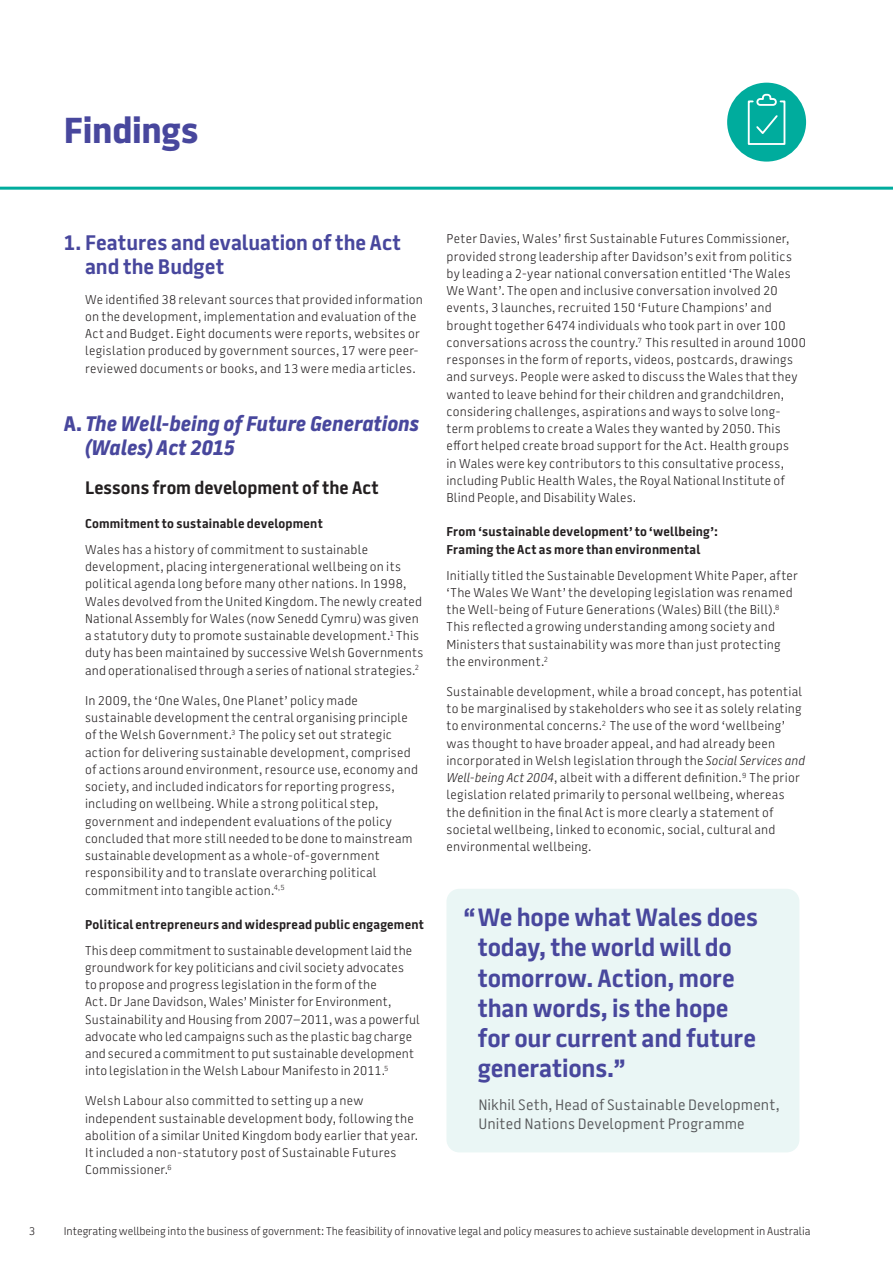
<style>
.page{position:relative;width:893px;height:1263px;background:#fff}
.page>*{position:absolute;margin:0;border:0;box-sizing:border-box;transform-origin:0 0}
.Heading_01{font:800 36px "Battersea";letter-spacing:-.005em;color:#48479d}
.Quote_01{font:700 24.9px/30.3px "Battersea";letter-spacing:-.005em;color:#48479d}
.Heading_02{font:italic 800 21px/24px "Battersea";letter-spacing:-.005em;color:#48479d}
.Heading_02-2{font:700 21px/24px "Battersea";color:#48479d}
.Heading_4b{font:700 18px "Battersea";letter-spacing:.005em;color:#231f20}
.Heading_03{font:15px/19.5px "Battersea";letter-spacing:.01em;color:#57585a}
.Body{font:300 12.75px/17.2px "Battersea";letter-spacing:.02em;color:#231f20}
.Heading_05{font:700 12.75px/17.2px "Battersea";letter-spacing:.015em;color:#231f20}
.t1{font:300 11.25px "Battersea";letter-spacing:-.005em;color:#231f20}
.s1{font-style:normal}
.s2{font-style:italic}
</style>
<div class="page">
<div style="left:446px;top:889px;width:353px;height:263px;background:#eaf6f5;border-radius:13px"></div>
<div style="left:727px;top:83px;width:79px;height:79px;background:#00ac9d;border-radius:50%"></div>
<svg style="left:747px;top:93px;width:39px;height:52px"></svg>
<hr style="left:0;top:187px;width:893px;height:3px;background:#00ac9d">
<p class="Heading_01" style="left:64px;top:105px;width:136px">Findings</p>
<p class="Heading_02-2" style="left:85px;top:231px;width:318px;text-indent:-21px">1. Features and evaluation of the Act and the Budget</p>
<p class="Body" style="left:85px;top:291px;width:339px">We identified 38 relevant sources that provided information on the development, implementation and evaluation of the Act and Budget. Eight documents were reports, websites or legislation produced by government sources, 17 were peer&shy;reviewed documents or books, and 13 were media articles.</p>
<p class="Heading_02" style="left:85px;top:412px;width:336px;text-indent:-21px"><span class="s1">A.</span> The Well-being of Future Generations (Wales) Act 2015</p>
<p class="Heading_4b" style="left:85px;top:475px;width:295px">Lessons from development of the Act</p>
<p class="Heading_05" style="left:85px;top:515px;width:239px">Commitment to sustainable development</p>
<p class="Body" style="left:85px;top:541px;width:340px">Wales has a history of commitment to sustainable development, placing intergenerational wellbeing on its political agenda long before many other nations. In 1998, Wales devolved from the United Kingdom. The newly created National Assembly for Wales (now Senedd Cymru) was given a statutory duty to promote sustainable development.<sup>1</sup> This duty has been maintained by successive Welsh Governments and operationalised through a series of national strategies.<sup>2</sup></p>
<p class="Body" style="left:85px;top:692px;width:334px">In 2009, the ‘One Wales, One Planet’ policy made sustainable development the central organising principle of the Welsh Government.<sup>3</sup> The policy set out strategic action for delivering sustainable development, comprised of actions around environment, resource use, economy and society, and included indicators for reporting progress, including on wellbeing. While a strong political step, government and independent evaluations of the policy concluded that more still needed to be done to mainstream sustainable development as a whole-of-government responsibility and to translate overarching political commitment into tangible action.<sup>4,5</sup></p>
<p class="Heading_05" style="left:85px;top:916px;width:340px">Political entrepreneurs and widespread public engagement</p>
<p class="Body" style="left:85px;top:942px;width:336px">This deep commitment to sustainable development laid the groundwork for key politicians and civil society advocates<br>to propose and progress legislation in the form of the<br>Act. Dr Jane Davidson, Wales’ Minister for Environment, Sustainability and Housing from 2007–2011, was a powerful advocate who led campaigns such as the plastic bag charge and secured a commitment to put sustainable development into legislation in the Welsh Labour Manifesto in 2011.<sup>5</sup></p>
<p class="Body" style="left:85px;top:1092px;width:335px">Welsh Labour also committed to setting up a new independent sustainable development body, following the abolition of a similar United Kingdom body earlier that year.<br>It included a non-statutory post of Sustainable Futures Commissioner.<sup>6</sup></p>
<p class="Body" style="left:446px;top:231px;width:361px">Peter Davies, Wales’ first Sustainable Futures Commissioner, provided strong leadership after Davidson’s exit from politics by leading a 2-year national conversation entitled ‘The Wales We Want’. The open and inclusive conversation involved 20 events, 3 launches, recruited 150 ‘Future Champions’ and brought together 6474 individuals who took part in over 100 conversations across the country.<sup>7</sup> This resulted in around 1000 responses in the form of reports, videos, postcards, drawings and surveys. People were asked to discuss the Wales that they wanted to leave behind for their children and grandchildren, considering challenges, aspirations and ways to solve long&shy;term problems to create a Wales they wanted by 2050. This effort helped create broad support for the Act. Health groups<br>in Wales were key contributors to this consultative process, including Public Health Wales, the Royal National Institute of Blind People, and Disability Wales.</p>
<p class="Heading_05" style="left:446px;top:524px;width:273px">From ‘sustainable development’ to ‘wellbeing’:<br>Framing the Act as more than environmental</p>
<p class="Body" style="left:446px;top:567px;width:353px">Initially titled the Sustainable Development White Paper, after ‘The Wales We Want’ the developing legislation was renamed the Well-being of Future Generations (Wales) Bill (the Bill).<sup>8<br></sup>This reflected a growing understanding among society and Ministers that sustainability was more than just protecting the environment.<sup>2</sup></p>
<p class="Body" style="left:446px;top:683px;width:360px">Sustainable development, while a broad concept, has potential to be marginalised by stakeholders who see it as solely relating to environmental concerns.<sup>2</sup> The use of the word ‘wellbeing’ was thought to have broader appeal, and had already been incorporated in Welsh legislation through the <span class="s2">Social Services and Well-being Act 2004</span>, albeit with a different definition.<sup>9</sup> The prior legislation related primarily to personal wellbeing, whereas the definition in the final Act is more clearly a statement of societal wellbeing, linked to economic, social, cultural and environmental wellbeing.</p>
<p class="Quote_01" style="left:478px;top:903px;width:282px;text-indent:-14px">“We hope what Wales does today, the world will do tomorrow. Action, more than words, is the hope for our current and future generations.”</p>
<p class="Heading_03" style="left:478px;top:1095px;width:303px">Nikhil Seth, Head of Sustainable Development,<br>United Nations Development Programme</p>
<p class="t1" style="left:29px;top:1224px;width:8px">3</p>
<p class="t1" style="left:64px;top:1224px;width:748px">Integrating wellbeing into the business of government: The feasibility of innovative legal and policy measures to achieve sustainable development in Australia</p>
</div>
